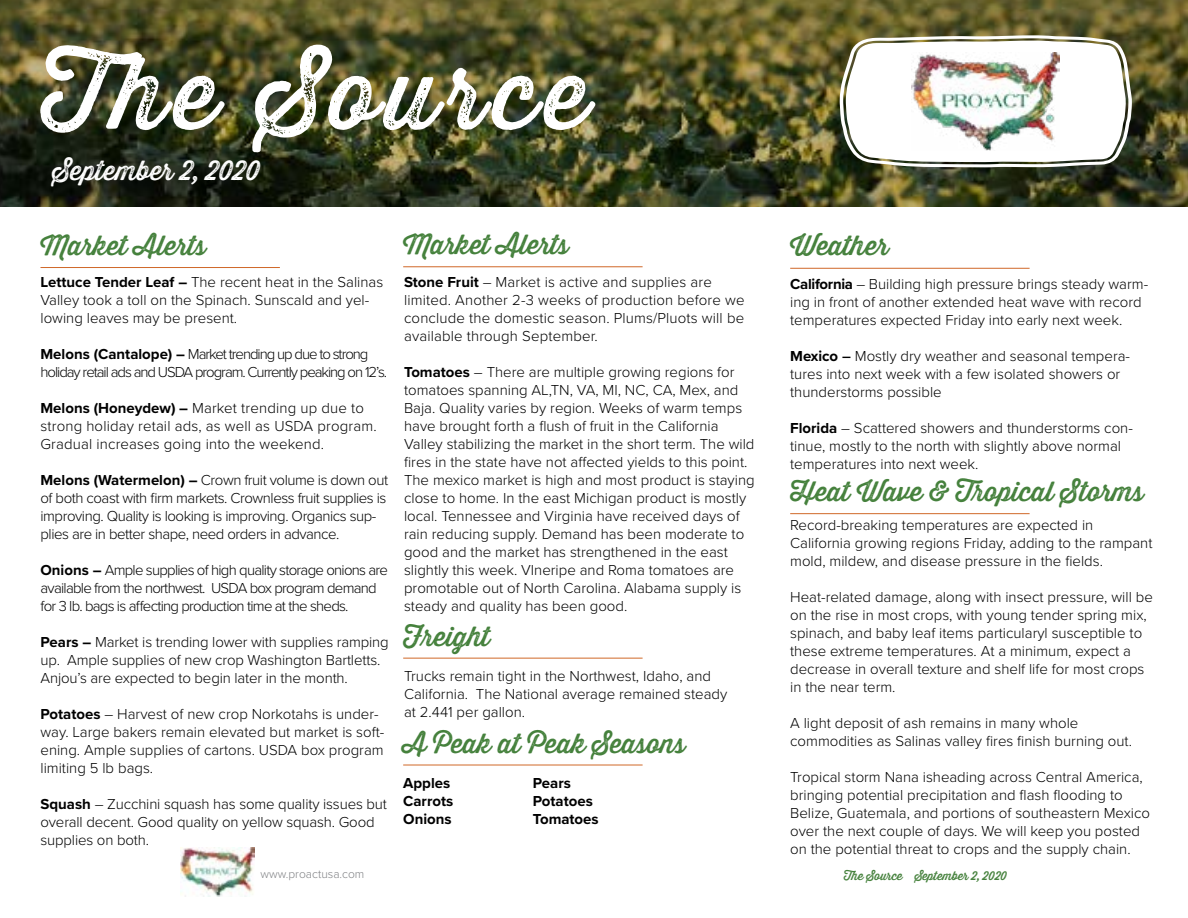
<style>
.page{position:relative;width:1188px;height:918px;background:#fff}
.page>*{position:absolute;margin:0;border:0;box-sizing:border-box;transform-origin:0 0}
.t1{font:99px "Thirsty Rough Reg Two";letter-spacing:.07em;color:#fff}
.t2{font:27px "Thirsty Rough Reg One";color:#45813c}
.t3{font:27px "Thirsty Rough Reg Two";color:#fff}
.t4{font:300 15px/18px "Proxima Nova";color:#000}
.t5{font:300 15px/18px "Proxima Nova";letter-spacing:-.03em;color:#000}
.t6{font:300 15px/18px "Proxima Nova";letter-spacing:-.05em;color:#000}
.t7{font:300 15px/18px "Proxima Nova";letter-spacing:-.07em;color:#000}
.t8{font:700 15px/18px "Proxima Nova";color:#000}
.t9{font:12px "Thirsty Rough Reg One";color:#45813c}
.t10{font:300 12px "Proxima Nova";color:#808285}
.s1{font-weight:700}
.s2{font-weight:600}
</style>
<div class="page">
<img style="left:0;top:0;width:1188px;height:207px">
<svg style="left:840px;top:35px;width:292px;height:132px"></svg>
<img style="left:181px;top:847px;width:73px;height:49px">
<hr style="left:40px;top:267px;width:240px;height:1px;background:#d06828">
<img style="left:912px;top:52px;width:148px;height:99px">
<hr style="left:403px;top:658px;width:240px;height:1px;background:#d06828">
<hr style="left:790px;top:268px;width:240px;height:1px;background:#d06828">
<hr style="left:403px;top:266px;width:240px;height:1px;background:#d06828">
<hr style="left:403px;top:765px;width:240px;height:1px;background:#d06828">
<hr style="left:790px;top:513px;width:240px;height:1px;background:#d06828">
<h1 class="t1" style="left:40px;top:20px;width:550px">The Source</h1>
<h2 class="t3" style="left:53px;top:151px;width:209px">September 2, 2020</h2>
<h2 class="t2" style="left:40px;top:226px;width:167px">Market Alerts</h2>
<p class="t4" style="left:40px;top:272px;width:344px"><span class="s1">Lettuce Tender Leaf –</span> The recent heat in the Salinas<br>Valley took a toll on the Spinach. Sunscald and yel&shy;lowing leaves may be present.</p>
<p class="t7" style="left:40px;top:344px;width:348px"><span class="s1">Melons (Cantalope) –</span> Market trending up due to strong holiday retail ads and USDA program. Currently peaking on 12’s.</p>
<p class="t4" style="left:40px;top:398px;width:338px"><span class="s1">Melons (Honeydew) –</span> Market trending up due to strong holiday retail ads, as well as USDA program.<br>Gradual increases going into the weekend.</p>
<p class="t5" style="left:40px;top:470px;width:349px"><span class="s1">Melons (Watermelon) –</span> Crown fruit volume is down out of both coast with firm markets. Crownless fruit supplies is improving. Quality is looking is improving. Organics sup&shy;plies are in better shape, need orders in advance.</p>
<p class="t6" style="left:40px;top:560px;width:349px"><span class="s1">Onions –</span> Ample supplies of high quality storage onions are available from the northwest. USDA box program demand for 3 lb. bags is affecting production time at the sheds.</p>
<p class="t4" style="left:40px;top:632px;width:350px"><span class="s1">Pears –</span> Market is trending lower with supplies ramping up. Ample supplies of new crop Washington Bartletts.<br>Anjou’s are expected to begin later in the month.</p>
<p class="t4" style="left:40px;top:704px;width:345px"><span class="s1">Potatoes</span> – Harvest of new crop Norkotahs is under&shy;way. Large bakers remain elevated but market is soft&shy;ening. Ample supplies of cartons. USDA box program limiting 5 lb bags.</p>
<p class="t4" style="left:40px;top:794px;width:348px"><span class="s1">Squash</span> – Zucchini squash has some quality issues but overall decent. Good quality on yellow squash. Good supplies on both.</p>
<h2 class="t2" style="left:403px;top:225px;width:167px">Market Alerts</h2>
<h2 class="t2" style="left:790px;top:226px;width:100px">Weather</h2>
<p class="t4" style="left:404px;top:272px;width:342px"><span class="s1">Stone Fruit</span> – Market is active and supplies are limited. Another 2-3 weeks of production before we conclude the domestic season. Plums/Pluots will be available through September.</p>
<p class="t4" style="left:404px;top:362px;width:352px"><span class="s1">Tomatoes</span> – There are multiple growing regions for tomatoes spanning AL,TN, VA, MI, NC, CA, Mex, and Baja. Quality varies by region. Weeks of warm temps have brought forth a flush of fruit in the California Valley stabilizing the market in the short term. The wild fires in the state have not affected yields to this point.<br>The mexico market is high and most product is staying close to home. In the east Michigan product is mostly local. Tennessee and Virginia have received days of rain reducing supply. Demand has been moderate to good and the market has strengthened in the east slightly this week. VIneripe and Roma tomatoes are promotable out of North Carolina. Alabama supply is steady and quality has been good.</p>
<h2 class="t2" style="left:403px;top:617px;width:88px">Freight</h2>
<p class="t4" style="left:404px;top:666px;width:325px">Trucks remain tight in the Northwest, Idaho, and<br>California. The National average remained steady at 2.441 per gallon.</p>
<h2 class="t2" style="left:403px;top:724px;width:284px">A Peak at Peak Seasons</h2>
<p class="t8" style="left:403px;top:774px;width:52px">Apples<br>Carrots<br>Onions</p>
<p class="t8" style="left:533px;top:774px;width:67px">Pears<br>Potatoes<br>Tomatoes</p>
<p class="t4" style="left:790px;top:274px;width:359px"><span class="s1">California</span> – Building high pressure brings steady warm&shy;ing in front of another extended heat wave with record temperatures expected Friday into early next week.</p>
<p class="t4" style="left:790px;top:346px;width:341px"><span class="s1">Mexico</span> <span class="s2">–</span> Mostly dry weather and seasonal tempera&shy;tures into next week with a few isolated showers or thunderstorms possible</p>
<p class="t4" style="left:790px;top:418px;width:344px"><span class="s1">Florida</span> – Scattered showers and thunderstorms con&shy;tinue, mostly to the north with slightly above normal temperatures into next week.</p>
<h2 class="t2" style="left:790px;top:471px;width:355px">Heat Wave &amp; Tropical Storms</h2>
<p class="t4" style="left:790px;top:515px;width:364px">Record-breaking temperatures are expected in<br>California growing regions Friday, adding to the rampant mold, mildew, and disease pressure in the fields.</p>
<p class="t4" style="left:790px;top:587px;width:364px">Heat-related damage, along with insect pressure, will be on the rise in most crops, with young tender spring mix, spinach, and baby leaf items particularyl susceptible to these extreme temperatures. At a minimum, expect a decrease in overall texture and shelf life for most crops in the near term.</p>
<p class="t4" style="left:790px;top:713px;width:343px">A light deposit of ash remains in many whole commodities as Salinas valley fires finish burning out.</p>
<p class="t4" style="left:790px;top:767px;width:361px">Tropical storm Nana isheading across Central America, bringing potential precipitation and flash flooding to Belize, Guatemala, and portions of southeastern Mexico over the next couple of days. We will keep you posted on the potential threat to crops and the supply chain.</p>
<p class="t10" style="left:260px;top:865px;width:105px">www.proactusa.com</p>
<p class="t9" style="left:844px;top:867px;width:165px">The Source September 2, 2020</p>
</div>
